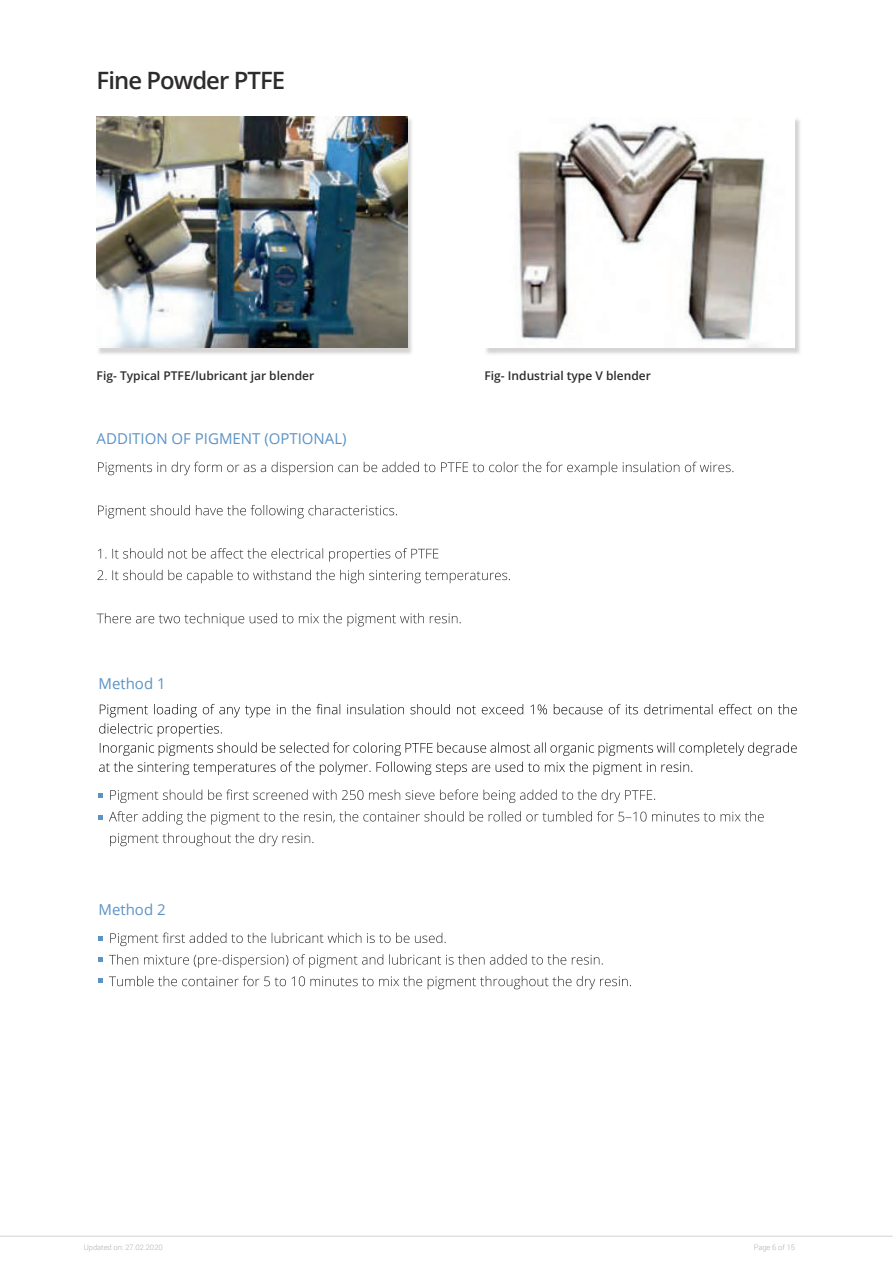
<style>
.page{position:relative;width:893px;height:1263px;background:#fff}
.page>*{position:absolute;margin:0;border:0;box-sizing:border-box;transform-origin:0 0}
.t1{font:600 23.85px "Open Sans";letter-spacing:-.04em;color:#2e2b2c}
.t2{font:15px "Open Sans";color:#5c93c6}
.t3{font:600 12px "Open Sans";color:#2e2b2c}
.t4{font:300 7.5px "Roboto";color:#aeafb3}
</style>
<div class="page">
<svg style="left:98px;top:462px;width:635px;height:13px"></svg>
<svg style="left:98px;top:505px;width:299px;height:13px"></svg>
<svg style="left:98px;top:548px;width:340px;height:14px"></svg>
<svg style="left:97px;top:570px;width:413px;height:13px"></svg>
<svg style="left:97px;top:613px;width:364px;height:13px"></svg>
<svg style="left:110px;top:789px;width:545px;height:14px"></svg>
<svg style="left:109px;top:811px;width:655px;height:14px"></svg>
<svg style="left:110px;top:833px;width:203px;height:13px"></svg>
<svg style="left:110px;top:932px;width:336px;height:14px"></svg>
<svg style="left:109px;top:954px;width:494px;height:14px"></svg>
<svg style="left:109px;top:976px;width:522px;height:13px"></svg>
<hr style="left:0;top:1236px;width:893px;height:1px;background:#d1d2d4">
<svg style="left:98px;top:793px;width:5px;height:5px"></svg>
<svg style="left:98px;top:815px;width:5px;height:5px"></svg>
<svg style="left:98px;top:936px;width:5px;height:5px"></svg>
<svg style="left:98px;top:957px;width:5px;height:5px"></svg>
<svg style="left:98px;top:978px;width:5px;height:5px"></svg>
<img style="left:496px;top:119px;width:304px;height:235px">
<div style="left:484px;top:116px;width:311px;height:232px;background:#fff"></div>
<img style="left:516px;top:122px;width:249px;height:226px">
<img style="left:96px;top:116px;width:316px;height:238px">
<img style="left:486px;top:348px;width:10px;height:6px">
<img style="left:97px;top:116px;width:310px;height:232px">
<svg style="left:100px;top:704px;width:697px;height:13px"></svg>
<svg style="left:99px;top:723px;width:698px;height:52px"></svg>
<h1 class="t1" style="left:97px;top:64px;width:190px">Fine Powder PTFE</h1>
<p class="t3" style="left:97px;top:367px;width:219px">Fig- Typical PTFE/lubricant jar blender</p>
<p class="t3" style="left:484px;top:367px;width:168px">Fig- Industrial type V blender</p>
<p class="t2" style="left:97px;top:428px;width:251px">ADDITION OF PIGMENT (OPTIONAL)</p>
<p class="t2" style="left:98px;top:674px;width:69px">Method 1</p>
<p class="t2" style="left:98px;top:899px;width:69px">Method 2</p>
<p class="t4" style="left:84px;top:1242px;width:81px">Updated on: 27.02.2020</p>
<p class="t4" style="left:754px;top:1242px;width:43px">Page 6 of 15</p>
</div>
